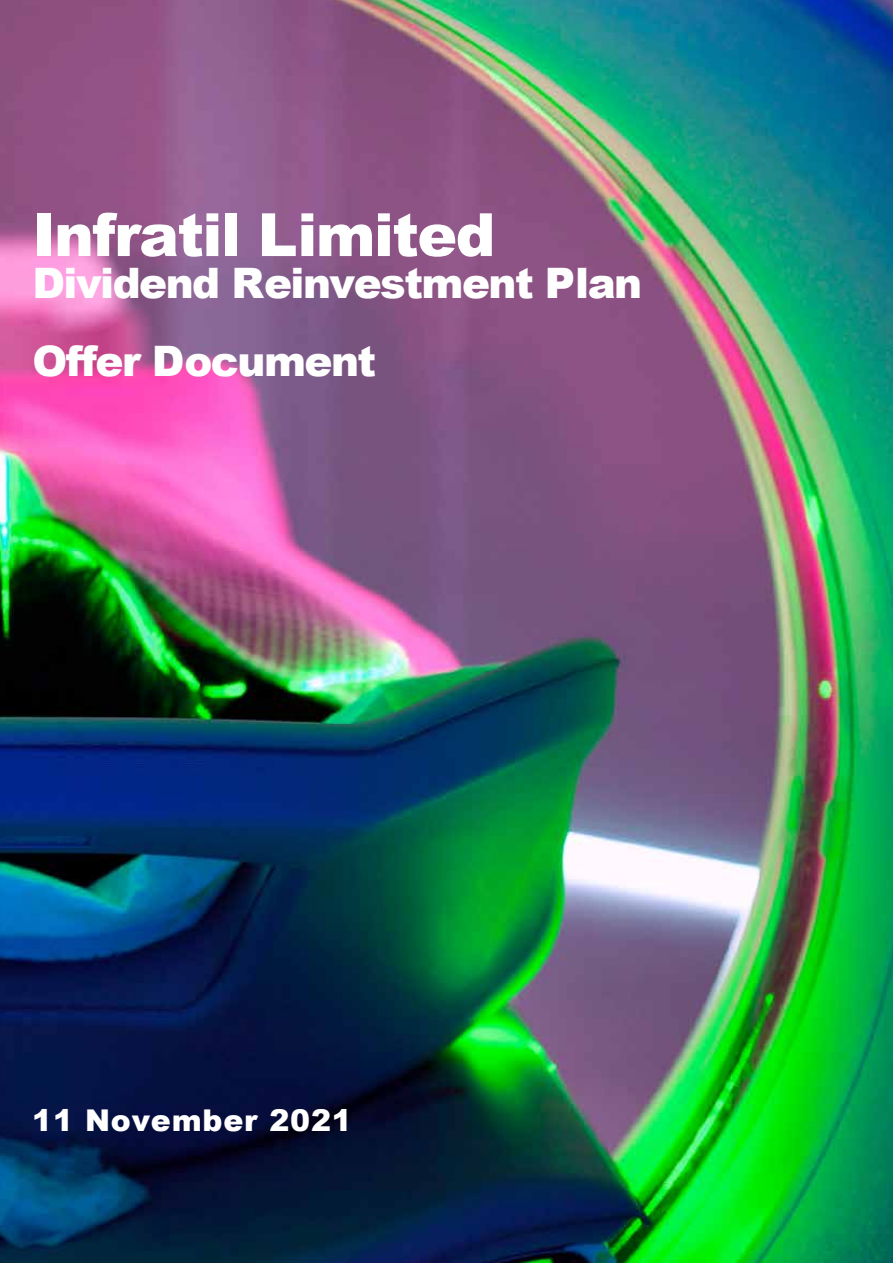
<style>
.page{position:relative;width:893px;height:1263px;background:#fff}
.page>*{position:absolute;margin:0;border:0;box-sizing:border-box;transform-origin:0 0}
.t1{font:900 59.7px "Arial";letter-spacing:-.025em;color:#fff}
.t2{font:900 42px/78.2px "Arial";letter-spacing:-.035em;color:#fff}
.t3{font:900 30px "Arial";letter-spacing:.025em;color:#fff}
</style>
<div class="page">
<img style="left:0;top:0;width:893px;height:1263px">
<h1 class="t1" style="left:32px;top:191px;width:465px">Infratil Limited</h1>
<p class="t2" style="left:32px;top:242px;width:611px">Dividend Reinvestment Plan<br>Offer Document</p>
<p class="t3" style="left:32px;top:1099px;width:321px">11 November 2021</p>
</div>
